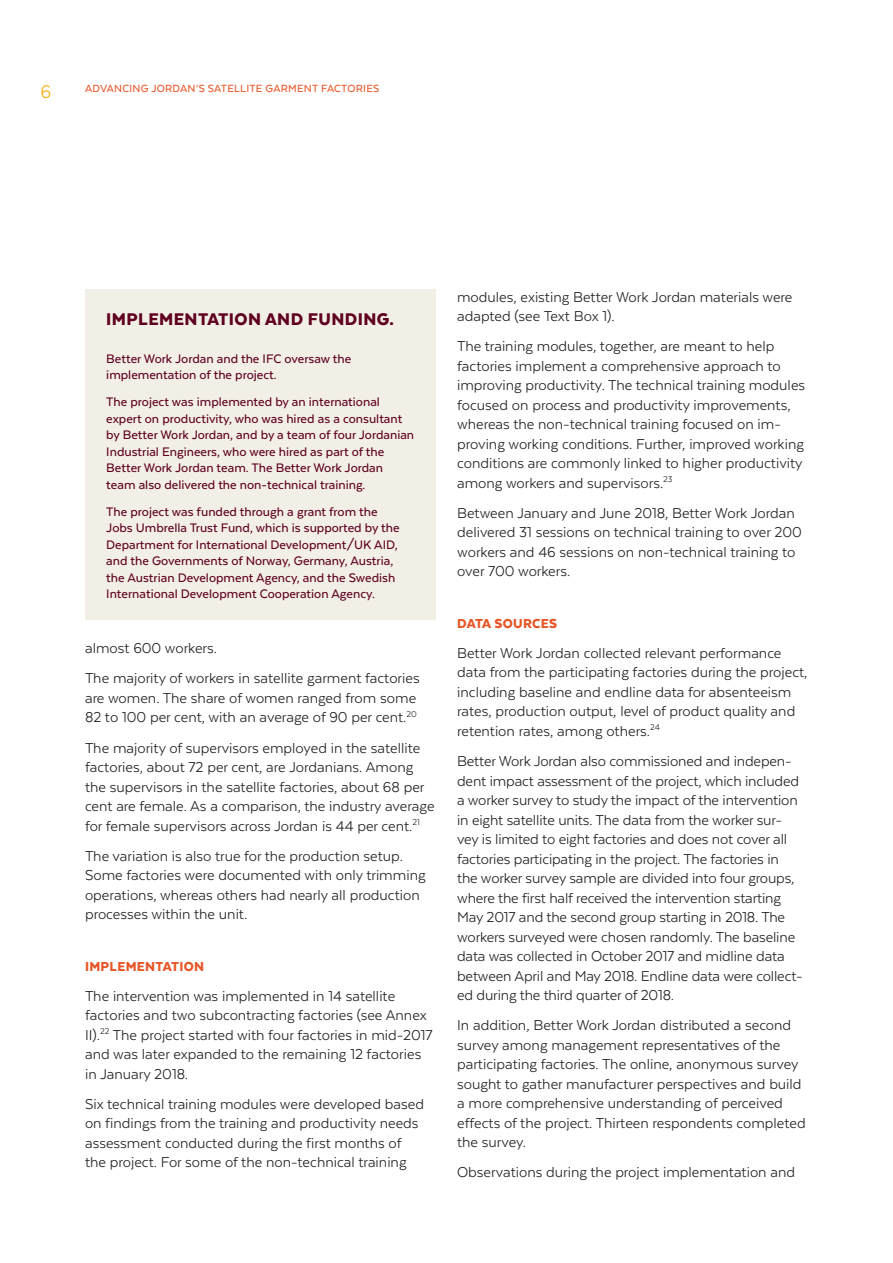
<style>
.page{position:relative;width:893px;height:1263px;background:#fff}
.page>*{position:absolute;margin:0;border:0;box-sizing:border-box;transform-origin:0 0}
.t1{font:21px "Texta";color:#f3b113}
.t2{font:900 19.5px "Texta";letter-spacing:.02em;color:#5f0020}
.t3{font:16.5px/19.5px "Texta";color:#231f20}
.t4{font:900 15px "Texta";letter-spacing:.02em;color:#e85627}
.t5{font:500 14.25px/16.5px "Texta";color:#5f0020}
.t6{font:500 12px "Texta";letter-spacing:.02em;color:#e85627}
</style>
<div class="page">
<div style="left:85px;top:289px;width:351px;height:331px;background:#f2f0e6"></div>
<p class="t1" style="left:40px;top:81px;width:12px">6</p>
<p class="t6" style="left:85px;top:83px;width:296px">ADVANCING JORDAN’S SATELLITE GARMENT FACTORIES</p>
<p class="t2" style="left:106px;top:311px;width:289px">IMPLEMENTATION AND FUNDING.</p>
<p class="t5" style="left:106px;top:350px;width:247px">Better Work Jordan and the IFC oversaw the implementation of the project.</p>
<p class="t5" style="left:106px;top:394px;width:309px">The project was implemented by an international expert on productivity, who was hired as a consultant by Better Work Jordan, and by a team of four Jordanian Industrial Engineers, who were hired as part of the Better Work Jordan team. The Better Work Jordan team also delivered the non-technical training.</p>
<p class="t5" style="left:106px;top:503px;width:295px">The project was funded through a grant from the Jobs Umbrella Trust Fund, which is supported by the Department for International Development/UK AID, and the Governments of Norway, Germany, Austria, the Austrian Development Agency, and the Swedish International Development Cooperation Agency.</p>
<p class="t3" style="left:85px;top:633px;width:336px;line-height:30.2px">almost 600 workers.<br>The majority of workers in satellite garment factories</p>
<p class="t3" style="left:85px;top:688px;width:333px">are women. The share of women ranged from some<br>82 to 100 per cent, with an average of 90 per cent.<sup>20</sup></p>
<p class="t3" style="left:85px;top:738px;width:351px">The majority of supervisors employed in the satellite factories, about 72 per cent, are Jordanians. Among the supervisors in the satellite factories, about 68 per cent are female. As a comparison, the industry average for female supervisors across Jordan is 44 per cent.<sup>21</sup></p>
<p class="t3" style="left:85px;top:846px;width:342px">The variation is also true for the production setup.<br>Some factories were documented with only trimming operations, whereas others had nearly all production processes within the unit.</p>
<p class="t4" style="left:85px;top:960px;width:121px">IMPLEMENTATION</p>
<p class="t3" style="left:85px;top:986px;width:349px">The intervention was implemented in 14 satellite factories and two subcontracting factories (see Annex II).<sup>22</sup> The project started with four factories in mid-2017 and was later expanded to the remaining 12 factories in January 2018.</p>
<p class="t3" style="left:85px;top:1094px;width:340px">Six technical training modules were developed based on findings from the training and productivity needs assessment conducted during the first months of the project. For some of the non-technical training</p>
<p class="t3" style="left:457px;top:287px;width:337px">modules, existing Better Work Jordan materials were adapted (see Text Box 1).</p>
<p class="t3" style="left:457px;top:336px;width:350px">The training modules, together, are meant to help factories implement a comprehensive approach to improving productivity. The technical training modules focused on process and productivity improvements, whereas the non-technical training focused on im&shy;proving working conditions. Further, improved working conditions are commonly linked to higher productivity among workers and supervisors.<sup>23</sup></p>
<p class="t3" style="left:457px;top:503px;width:346px">Between January and June 2018, Better Work Jordan delivered 31 sessions on technical training to over 200 workers and 46 sessions on non-technical training to over 700 workers.</p>
<p class="t4" style="left:457px;top:617px;width:102px">DATA SOURCES</p>
<p class="t3" style="left:457px;top:643px;width:352px">Better Work Jordan collected relevant performance data from the participating factories during the project, including baseline and endline data for absenteeism rates, production output, level of product quality and retention rates, among others.<sup>24</sup></p>
<p class="t3" style="left:457px;top:751px;width:347px">Better Work Jordan also commissioned and indepen&shy;dent impact assessment of the project, which included a worker survey to study the impact of the intervention in eight satellite units. The data from the worker sur&shy;vey is limited to eight factories and does not cover all factories participating in the project. The factories in the worker survey sample are divided into four groups, where the first half received the intervention starting May 2017 and the second group starting in 2018. The workers surveyed were chosen randomly. The baseline data was collected in October 2017 and midline data between April and May 2018. Endline data were collect&shy;ed during the third quarter of 2018.</p>
<p class="t3" style="left:457px;top:1015px;width:350px">In addition, Better Work Jordan distributed a second survey among management representatives of the participating factories. The online, anonymous survey sought to gather manufacturer perspectives and build a more comprehensive understanding of perceived effects of the project. Thirteen respondents completed the survey.</p>
<p class="t3" style="left:457px;top:1163px;width:339px">Observations during the project implementation and</p>
</div>
